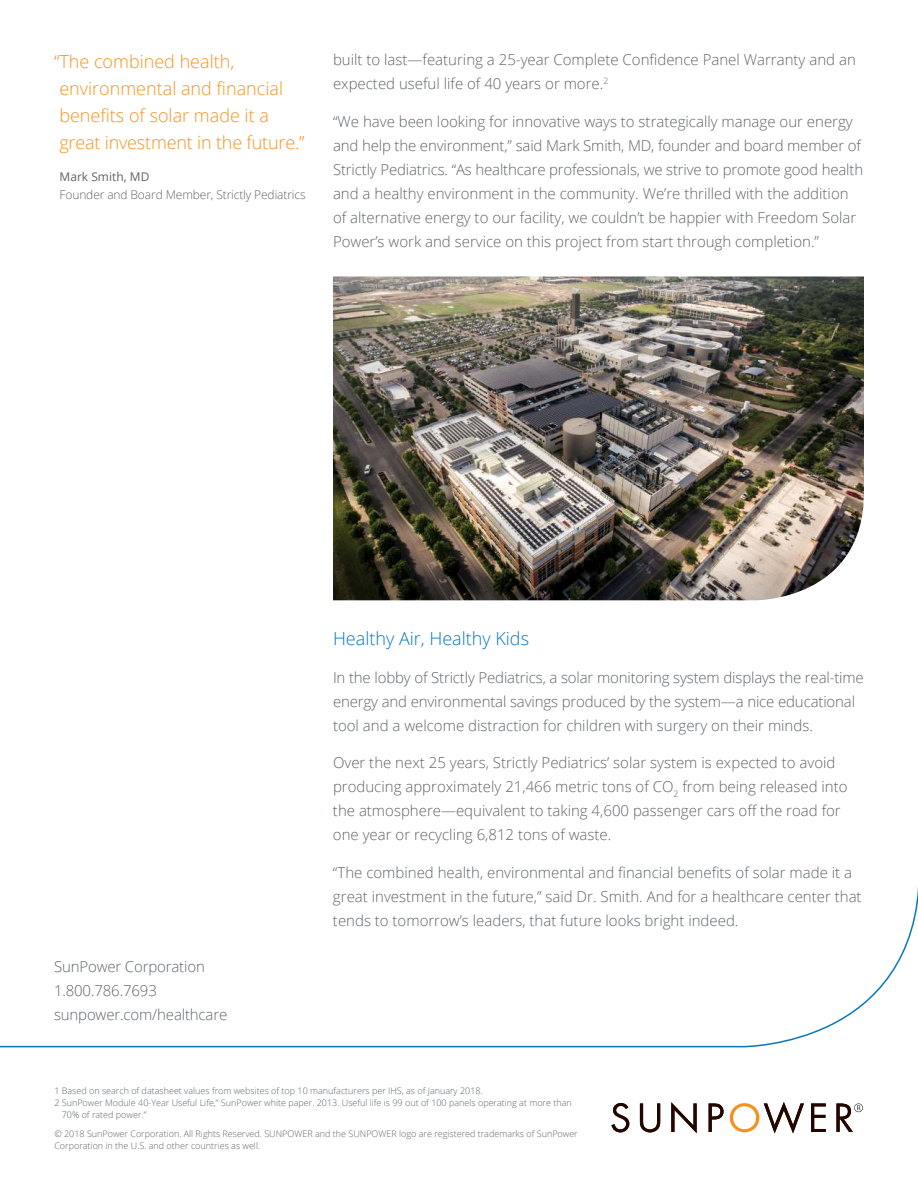
<style>
.page{position:relative;width:918px;height:1188px;background:#fff}
.page>*{position:absolute;margin:0;border:0;box-sizing:border-box;transform-origin:0 0}
.t1{font:300 18px/27px "Open Sans";color:#f7911d}
.t2{font:300 18px "Open Sans";color:#0577bd}
.t3{font:300 15px/24px "Open Sans";color:#5e6468}
.t4{font:300 12px "Open Sans";letter-spacing:-.01em;color:#5e6468}
.t5{font:12px "Open Sans";color:#5e6468}
.t6{font:300 9px/12px "Open Sans";color:#5e6468}
</style>
<div class="page">
<svg style="left:0;top:886px;width:918px;height:162px"></svg>
<svg style="left:612px;top:1103px;width:17px;height:29px"></svg>
<svg style="left:640px;top:1103px;width:20px;height:29px"></svg>
<svg style="left:671px;top:1102px;width:26px;height:31px"></svg>
<svg style="left:709px;top:1103px;width:15px;height:29px"></svg>
<svg style="left:811px;top:1103px;width:15px;height:29px"></svg>
<svg style="left:730px;top:1102px;width:74px;height:31px"></svg>
<svg style="left:836px;top:1103px;width:27px;height:29px"></svg>
<img style="left:333px;top:276px;width:531px;height:324px">
<p class="t1" style="left:54px;top:50px;width:252px">“ The combined health, environmental and financial benefits of solar made it a great investment in the future.”</p>
<p class="t5" style="left:60px;top:172px;width:91px">Mark Smith, MD</p>
<p class="t4" style="left:60px;top:190px;width:248px">Founder and Board Member, Strictly Pediatrics</p>
<p class="t3" style="left:333px;top:48px;width:524px">built to last—featuring a 25-year Complete Confidence Panel Warranty and an expected useful life of 40 years or more.<sup>2</sup></p>
<p class="t3" style="left:333px;top:111px;width:532px">“We have been looking for innovative ways to strategically manage our energy and help the environment,” said Mark Smith, MD, founder and board member of Strictly Pediatrics. “As healthcare professionals, we strive to promote good health and a healthy environment in the community. We’re thrilled with the addition of alternative energy to our facility, we couldn’t be happier with Freedom Solar Power’s work and service on this project from start through completion.”</p>
<p class="t3" style="left:54px;top:956px;width:175px">SunPower Corporation<br>1.800.786.7693 sunpower.com/healthcare</p>
<p class="t2" style="left:333px;top:631px;width:198px">Healthy Air, Healthy Kids</p>
<p class="t3" style="left:333px;top:667px;width:532px">In the lobby of Strictly Pediatrics, a solar monitoring system displays the real-time energy and environmental savings produced by the system—a nice educational tool and a welcome distraction for children with surgery on their minds.</p>
<p class="t3" style="left:333px;top:752px;width:516px">Over the next 25 years, Strictly Pediatrics’ solar system is expected to avoid producing approximately 21,466 metric tons of CO<sub>2</sub> from being released into the atmosphere—equivalent to taking 4,600 passenger cars off the road for one year or recycling 6,812 tons of waste.</p>
<p class="t3" style="left:333px;top:860px;width:530px">“The combined health, environmental and financial benefits of solar made it a great investment in the future,” said Dr. Smith. And for a healthcare center that tends to tomorrow’s leaders, that future looks bright indeed.</p>
<p class="t6" style="left:54px;top:1085px;width:430px">1 Based on search of datasheet values from websites of top 10 manufacturers per IHS, as of January 2018.</p>
<p class="t6" style="left:54px;top:1097px;width:519px">2 SunPower Module 40-Year Useful Life,” SunPower white paper. 2013. Useful life is 99 out of 100 panels operating at more than</p>
<p class="t6" style="left:62px;top:1109px;width:86px">70% of rated power.”</p>
<p class="t6" style="left:54px;top:1128px;width:525px">© 2018 SunPower Corporation. All Rights Reserved. SUNPOWER and the SUNPOWER logo are registered trademarks of SunPower<br>Corporation in the U.S. and other countries as well.</p>
</div>
